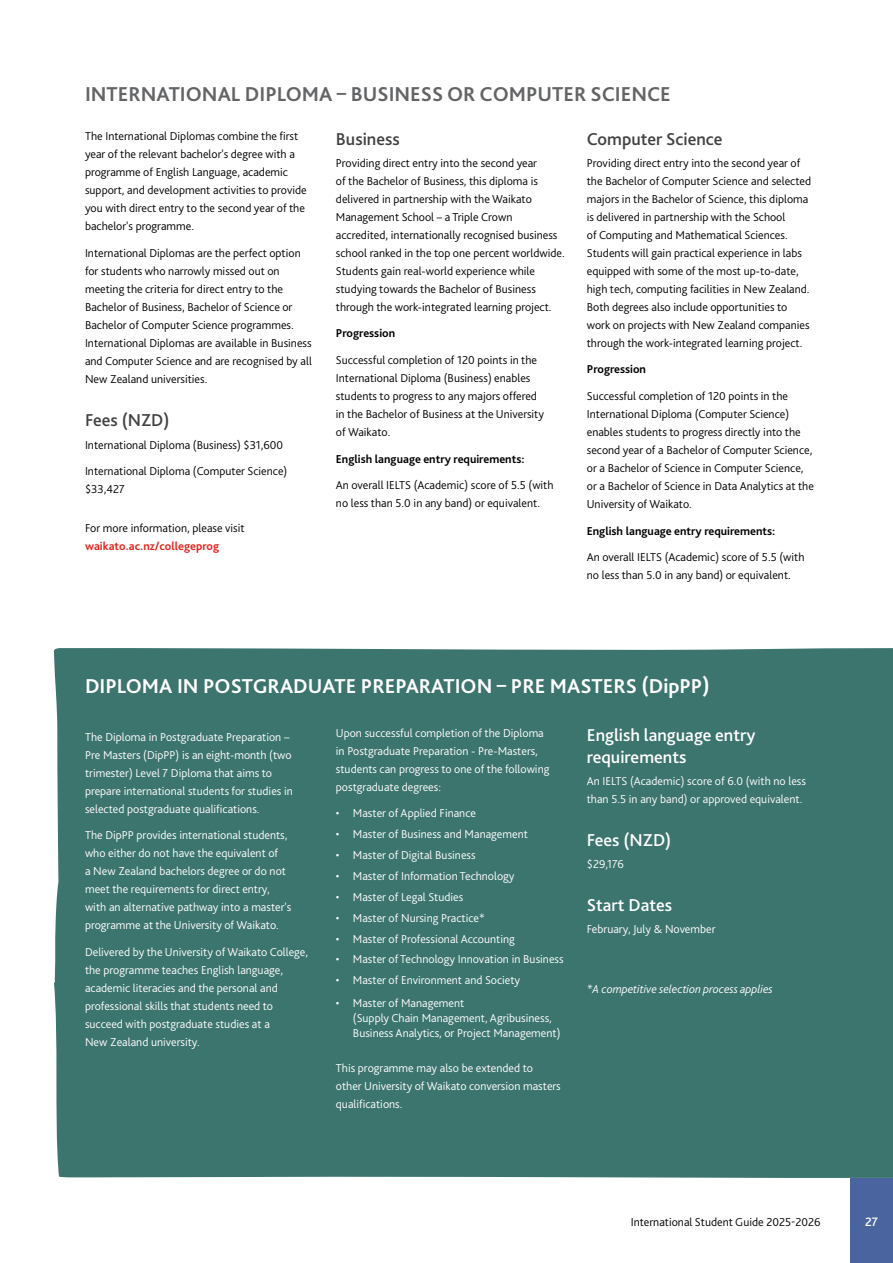
<style>
.page{position:relative;width:893px;height:1263px;background:#fff}
.page>*{position:absolute;margin:0;border:0;box-sizing:border-box;transform-origin:0 0}
.t1{font:700 21px "Bliss Pro";color:#fff}
.t2{font:700 21px "Bliss Pro";color:#636466}
.t3{font:500 18px/21.6px "Bliss Pro";color:#fff}
.t4{font:500 18px "Bliss Pro";color:#414042}
.t5{font:500 12.75px "Bliss Pro";color:#fff}
.t6{font:300 12px/18px "Bliss Pro";color:#000}
.t7{font:300 12px/18px "Bliss Pro";color:#fff}
.t8{font:700 12px "Bliss Pro";color:#000}
.t9{font:italic 300 12px "Bliss Pro";color:#fff}
.t10{font:700 12px "Bliss Pro";color:#e1251b}
</style>
<div class="page">
<div style="left:53px;top:648px;width:840px;height:530px;background:#3c746e"></div>
<div style="left:850px;top:1178px;width:43px;height:85px;background:#49649e"></div>
<h1 class="t2" style="left:85px;top:81px;width:587px">INTERNATIONAL DIPLOMA – BUSINESS OR COMPUTER SCIENCE</h1>
<p class="t6" style="left:85px;top:127px;width:223px">The International Diplomas combine the first year of the relevant bachelor's degree with a programme of English Language, academic support, and development activities to provide you with direct entry to the second year of the bachelor's programme.</p>
<p class="t6" style="left:85px;top:244px;width:228px">International Diplomas are the perfect option for students who narrowly missed out on meeting the criteria for direct entry to the Bachelor of Business, Bachelor of Science or Bachelor of Computer Science programmes.<br>International Diplomas are available in Business and Computer Science and are recognised by all New Zealand universities.</p>
<h2 class="t4" style="left:336px;top:128px;width:65px">Business</h2>
<p class="t6" style="left:336px;top:154px;width:230px">Providing direct entry into the second year<br>of the Bachelor of Business, this diploma is delivered in partnership with the Waikato Management School – a Triple Crown accredited, internationally recognised business school ranked in the top one percent worldwide.<br>Students gain real-world experience while studying towards the Bachelor of Business through the work-integrated learning project.</p>
<p class="t8" style="left:336px;top:326px;width:61px">Progression</p>
<p class="t6" style="left:336px;top:351px;width:210px">Successful completion of 120 points in the International Diploma (Business) enables students to progress to any majors offered in the Bachelor of Business at the University of Waikato.</p>
<p class="t8" style="left:336px;top:451px;width:190px">English language entry requirements:</p>
<p class="t6" style="left:336px;top:476px;width:219px">An overall IELTS (Academic) score of 5.5 (with no less than 5.0 in any band) or equivalent.</p>
<h2 class="t4" style="left:587px;top:128px;width:137px">Computer Science</h2>
<p class="t6" style="left:587px;top:154px;width:226px">Providing direct entry into the second year of the Bachelor of Computer Science and selected majors in the Bachelor of Science, this diploma is delivered in partnership with the School<br>of Computing and Mathematical Sciences.<br>Students will gain practical experience in labs equipped with some of the most up-to-date, high tech, computing facilities in New Zealand.<br>Both degrees also include opportunities to work on projects with New Zealand companies through the work-integrated learning project.</p>
<p class="t8" style="left:587px;top:362px;width:61px">Progression</p>
<p class="t6" style="left:587px;top:387px;width:229px">Successful completion of 120 points in the International Diploma (Computer Science) enables students to progress directly into the second year of a Bachelor of Computer Science, or a Bachelor of Science in Computer Science, or a Bachelor of Science in Data Analytics at the University of Waikato.</p>
<p class="t8" style="left:587px;top:523px;width:190px">English language entry requirements:</p>
<p class="t6" style="left:587px;top:548px;width:219px">An overall IELTS (Academic) score of 5.5 (with no less than 5.0 in any band) or equivalent.</p>
<h2 class="t4" style="left:85px;top:409px;width:86px">Fees (NZD)</h2>
<p class="t6" style="left:85px;top:436px;width:200px">International Diploma (Business) $31,600</p>
<p class="t6" style="left:85px;top:462px;width:204px">International Diploma (Computer Science) $33,427</p>
<p class="t6" style="left:85px;top:519px;width:161px">For more information, please visit</p>
<p class="t10" style="left:85px;top:539px;width:136px">waikato.ac.nz/collegeprog</p>
<h1 class="t1" style="left:85px;top:673px;width:626px">DIPLOMA IN POSTGRADUATE PREPARATION – PRE MASTERS (DipPP)</h1>
<p class="t7" style="left:85px;top:727px;width:209px">The Diploma in Postgraduate Preparation – Pre Masters (DipPP) is an eight-month (two trimester) Level 7 Diploma that aims to prepare international students for studies in selected postgraduate qualifications.</p>
<p class="t7" style="left:85px;top:826px;width:208px">The DipPP provides international students, who either do not have the equivalent of<br>a New Zealand bachelors degree or do not meet the requirements for direct entry, with an alternative pathway into a master's programme at the University of Waikato.</p>
<p class="t7" style="left:85px;top:942px;width:225px">Delivered by the University of Waikato College, the programme teaches English language, academic literacies and the personal and professional skills that students need to succeed with postgraduate studies at a<br>New Zealand university.</p>
<p class="t7" style="left:336px;top:723px;width:215px">Upon successful completion of the Diploma in Postgraduate Preparation - Pre-Masters, students can progress to one of the following postgraduate degrees:</p>
<p class="t7" style="left:336px;top:804px;width:142px">• Master of Applied Finance</p>
<p class="t7" style="left:336px;top:825px;width:193px">• Master of Business and Management</p>
<p class="t7" style="left:336px;top:846px;width:141px">• Master of Digital Business</p>
<p class="t7" style="left:336px;top:867px;width:180px">• Master of Information Technology</p>
<p class="t7" style="left:336px;top:888px;width:129px">• Master of Legal Studies</p>
<p class="t7" style="left:336px;top:908px;width:150px">• Master of Nursing Practice*</p>
<p class="t7" style="left:336px;top:929px;width:180px">• Master of Professional Accounting</p>
<p class="t7" style="left:336px;top:950px;width:229px">• Master of Technology Innovation in Business</p>
<p class="t7" style="left:336px;top:971px;width:186px">• Master of Environment and Society</p>
<p class="t7" style="left:353px;top:995px;width:209px;line-height:15px;text-indent:-17px">• Master of Management<br>(Supply Chain Management, Agribusiness,<br>Business Analytics, or Project Management)</p>
<p class="t7" style="left:336px;top:1059px;width:226px">This programme may also be extended to other University of Waikato conversion masters qualifications.</p>
<h2 class="t3" style="left:587px;top:724px;width:170px">English language entry requirements</h2>
<p class="t7" style="left:587px;top:772px;width:221px">An IELTS (Academic) score of 6.0 (with no less than 5.5 in any band) or approved equivalent.</p>
<h2 class="t3" style="left:587px;top:829px;width:86px">Fees (NZD)</h2>
<p class="t7" style="left:587px;top:855px;width:38px">$29,176</p>
<h2 class="t3" style="left:587px;top:894px;width:87px">Start Dates</h2>
<p class="t7" style="left:587px;top:920px;width:130px">February, July &amp; November</p>
<p class="t9" style="left:587px;top:982px;width:187px">*A competitive selection process applies</p>
<p class="t6" style="left:631px;top:1212px;width:191px">International Student Guide 2025-2026</p>
<p class="t5" style="left:865px;top:1214px;width:14px">27</p>
</div>
